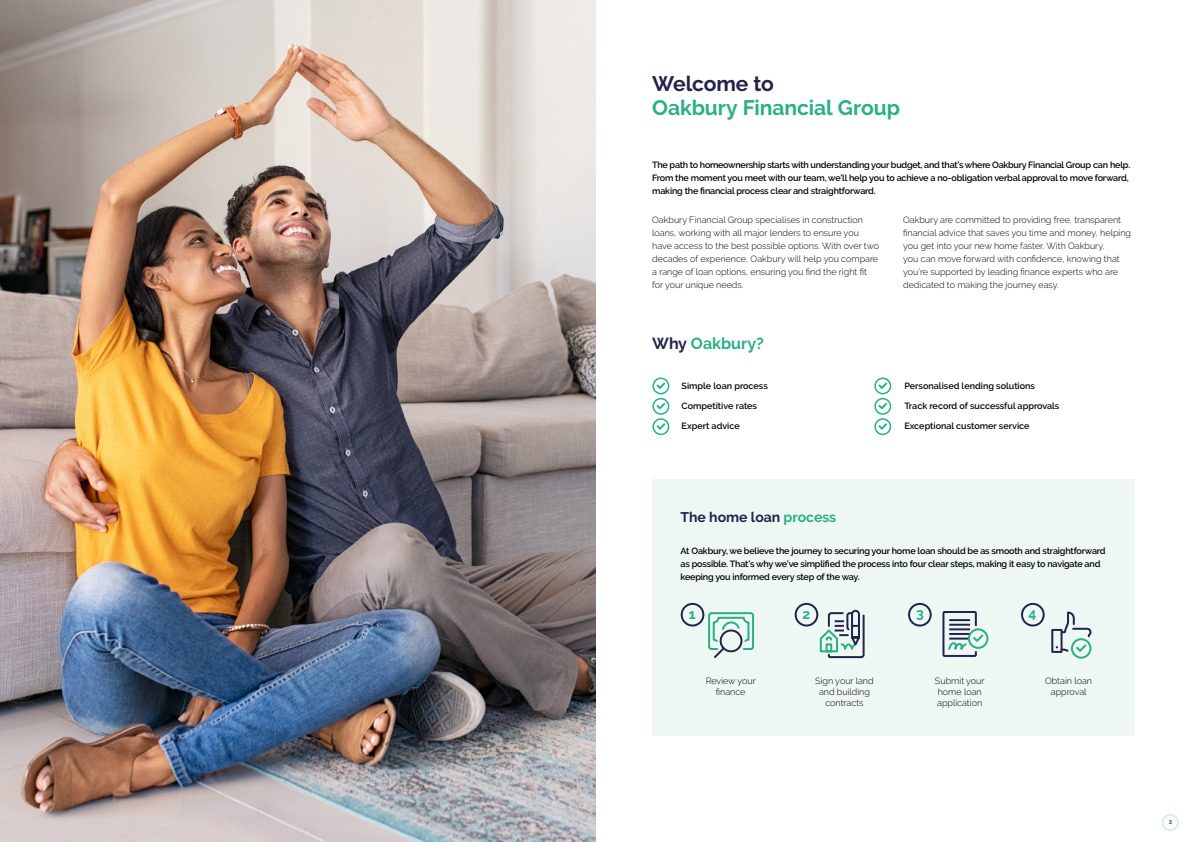
<style>
.page{position:relative;width:1191px;height:842px;background:#fff}
.page>*{position:absolute;margin:0;border:0;box-sizing:border-box;transform-origin:0 0}
.t1{font:700 21px "Raleway";letter-spacing:-.005em;color:#2baf84}
.t2{font:700 21px "Raleway";letter-spacing:-.01em;color:#24244b}
.t3{font:700 16px "Raleway";color:#2baf84}
.t4{font:700 14px "Raleway";letter-spacing:-.005em;color:#24244b}
.t5{font:700 13.9px "Raleway";color:#2baf84}
.t6{font:300 9px/13px "Raleway";color:#000}
.t7{font:600 9px/13px "Raleway";letter-spacing:-.02em;color:#000}
.t8{font:600 9px "Raleway";color:#000}
.t9{font:600 5.5px "Raleway";color:#24244b}
.s1{color:#24244b}
.s2{color:#2baf84}
</style>
<div class="page">
<div style="left:652px;top:377px;width:17px;height:17px;border:2px solid #2baf84;border-radius:50%"></div>
<div style="left:652px;top:398px;width:17px;height:17px;border:2px solid #2baf84;border-radius:50%"></div>
<div style="left:652px;top:418px;width:17px;height:17px;border:2px solid #2baf84;border-radius:50%"></div>
<svg style="left:654px;top:380px;width:13px;height:11px"></svg>
<svg style="left:654px;top:401px;width:13px;height:10px"></svg>
<svg style="left:654px;top:421px;width:13px;height:10px"></svg>
<div style="left:874px;top:377px;width:17px;height:17px;border:2px solid #2baf84;border-radius:50%"></div>
<svg style="left:876px;top:380px;width:13px;height:11px"></svg>
<div style="left:874px;top:398px;width:17px;height:17px;border:2px solid #2baf84;border-radius:50%"></div>
<svg style="left:876px;top:401px;width:13px;height:10px"></svg>
<div style="left:874px;top:418px;width:17px;height:17px;border:2px solid #2baf84;border-radius:50%"></div>
<svg style="left:876px;top:421px;width:13px;height:10px"></svg>
<div style="left:652px;top:479px;width:482px;height:257px;background:#eff7f4"></div>
<svg style="left:942px;top:611px;width:47px;height:46px"></svg>
<svg style="left:818px;top:609px;width:47px;height:50px"></svg>
<svg style="left:708px;top:612px;width:47px;height:46px"></svg>
<div style="left:680px;top:603px;width:24px;height:23px;border:2px solid #24244b;border-radius:50%"></div>
<div style="left:794px;top:603px;width:24px;height:23px;border:2px solid #24244b;border-radius:50%"></div>
<div style="left:908px;top:603px;width:23px;height:23px;border:2px solid #24244b;border-radius:50%"></div>
<div style="left:1021px;top:603px;width:23px;height:23px;border:2px solid #24244b;border-radius:50%"></div>
<div style="left:1161px;top:814px;width:18px;height:17px;border:2px solid #2baf84;border-radius:50%"></div>
<div style="left:1051px;top:629px;width:11px;height:24px;border:2px solid #24244b"></div>
<div style="left:1071px;top:638px;width:20px;height:21px;border:2px solid #2baf84;border-radius:50%"></div>
<svg style="left:1055px;top:611px;width:36px;height:42px"></svg>
<img style="left:0;top:0;width:595px;height:842px">
<h1 class="t2" style="left:652px;top:71px;width:123px">Welcome to</h1>
<h1 class="t1" style="left:652px;top:95px;width:249px">Oakbury Financial Group</h1>
<p class="t7" style="left:652px;top:158px;width:479px">The path to homeownership starts with understanding your budget, and that’s where Oakbury Financial Group can help.<br>From the moment you meet with our team, we’ll help you to achieve a no-obligation verbal approval to move forward, making the financial process clear and straightforward.</p>
<p class="t6" style="left:652px;top:214px;width:228px">Oakbury Financial Group specialises in construction loans, working with all major lenders to ensure you have access to the best possible options. With over two decades of experience, Oakbury will help you compare a range of loan options, ensuring you find the right fit for your unique needs.</p>
<p class="t6" style="left:903px;top:214px;width:229px">Oakbury are committed to providing free, transparent financial advice that saves you time and money, helping you get into your new home faster. With Oakbury,<br>you can move forward with confidence, knowing that you’re supported by leading finance experts who are dedicated to making the journey easy.</p>
<h2 class="t3" style="left:652px;top:334px;width:113px"><span class="s1">Why</span> Oakbury?</h2>
<p class="t8" style="left:681px;top:381px;width:88px">Simple loan process</p>
<p class="t8" style="left:681px;top:401px;width:77px">Competitive rates</p>
<p class="t8" style="left:681px;top:421px;width:60px">Expert advice</p>
<h3 class="t4" style="left:680px;top:509px;width:157px">The home loan <span class="s2">process</span></h3>
<p class="t8" style="left:904px;top:381px;width:132px">Personalised lending solutions</p>
<p class="t8" style="left:904px;top:401px;width:156px">Track record of successful approvals</p>
<p class="t8" style="left:904px;top:421px;width:127px">Exceptional customer service</p>
<p class="t7" style="left:680px;top:544px;width:426px">At Oakbury, we believe the journey to securing your home loan should be as smooth and straightforward as possible. That’s why we’ve simplified the process into four clear steps, making it easy to navigate and keeping you informed every step of the way.</p>
<h3 class="t5" style="left:689px;top:606px;width:8px">1</h3>
<h3 class="t5" style="left:802px;top:606px;width:9px">2</h3>
<h3 class="t5" style="left:916px;top:605px;width:9px">3</h3>
<h3 class="t5" style="left:1028px;top:605px;width:9px">4</h3>
<p class="t6" style="left:705px;top:675px;width:52px;line-height:11px;text-align:center">Review your finance</p>
<p class="t6" style="left:815px;top:675px;width:60px;line-height:11px;text-align:center">Sign your land and building contracts</p>
<p class="t6" style="left:935px;top:675px;width:51px;line-height:11px">Submit your home loan application</p>
<p class="t6" style="left:1045px;top:675px;width:48px;line-height:11px;text-align:center">Obtain loan approval</p>
<p class="t9" style="left:1168px;top:819px;width:5px">3</p>
</div>
